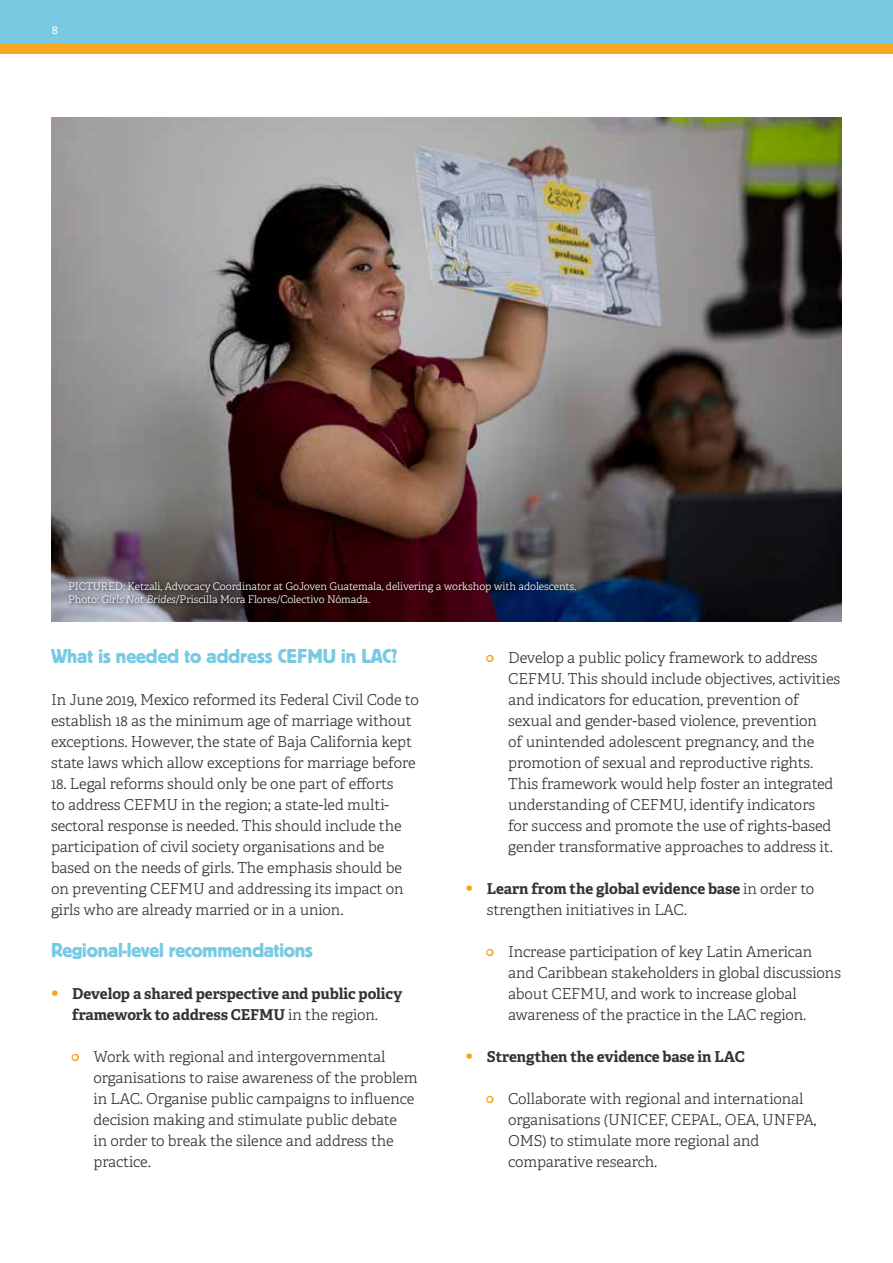
<style>
.page{position:relative;width:893px;height:1263px;background:#fff}
.page>*{position:absolute;margin:0;border:0;box-sizing:border-box;transform-origin:0 0}
.t1{font:21px "Platz";letter-spacing:-.005em;color:#78cae3}
.t2{font:300 15px/21px "Adelle";letter-spacing:-.005em;color:#343434}
.t3{font:700 15px/21px "Adelle";letter-spacing:-.005em;color:#343434;text-align:center}
.t4{font:12px "Adelle";color:#fff}
.t5{font:300 10.5px/13.5px "Adelle";letter-spacing:-.005em;color:#fff}
.s1{font-style:italic}
.s2{font-weight:300;font-size:21px;color:#f7a820}
.s3{font-weight:300}
.s4{font-size:16.5px;color:#f7a820}
.s5{font-size:21px;color:#f7a820}
.s6{font-weight:700}
</style>
<div class="page">
<div style="left:0;top:0;width:893px;height:45px;background:#78cae3"></div>
<div style="left:0;top:45px;width:893px;height:9px;background:#f7a820"></div>
<img style="left:51px;top:117px;width:791px;height:504px">
<div style="left:66px;top:578px;width:515px;height:32px;background:#000;opacity:.95"></div>
<p class="t4" style="left:52px;top:22px;width:8px">8</p>
<p class="t5" style="left:68px;top:579px;width:510px">PICTURED: Ketzali, Advocacy Coordinator at GoJoven Guatemala, delivering a workshop with adolescents.<br>Photo: <span class="s1">Girls Not Brides</span>/Priscilla Mora Flores/Colectivo Nómada.</p>
<h1 class="t1" style="left:51px;top:645px;width:348px">What is needed to address CEFMU in LAC?</h1>
<p class="t2" style="left:51px;top:689px;width:369px">In June 2019, Mexico reformed its Federal Civil Code to establish 18 as the minimum age of marriage without exceptions. However, the state of Baja California kept state laws which allow exceptions for marriage before</p>
<p class="t2" style="left:51px;top:773px;width:354px">18. Legal reforms should only be one part of efforts to address CEFMU in the region; a state-led multi&shy;sectoral response is needed. This should include the participation of civil society organisations and be based on the needs of girls. The emphasis should be on preventing CEFMU and addressing its impact on girls who are already married or in a union.</p>
<h1 class="t1" style="left:51px;top:939px;width:263px">Regional-level recommendations</h1>
<p class="t3" style="left:51px;top:983px;width:353px"><span class="s2">•</span> Develop a shared perspective and public policy framework to address CEFMU <span class="s3">in the region.</span></p>
<p class="t2" style="left:94px;top:1046px;width:326px;text-indent:-21px"><span class="s4">•</span> Work with regional and intergovernmental organisations to raise awareness of the problem in LAC. Organise public campaigns to influence decision making and stimulate public debate<br>in order to break the silence and address the practice.</p>
<p class="t2" style="left:508px;top:647px;width:334px;text-indent:-21px"><span class="s4">•</span> Develop a public policy framework to address CEFMU. This should include objectives, activities and indicators for education, prevention of sexual and gender-based violence, prevention<br>of unintended adolescent pregnancy, and the promotion of sexual and reproductive rights.<br>This framework would help foster an integrated understanding of CEFMU, identify indicators<br>for success and promote the use of rights-based gender transformative approaches to address it.</p>
<p class="t2" style="left:487px;top:878px;width:329px;text-indent:-21px"><span class="s5">•</span> <span class="s6">Learn from the global evidence base</span> in order to strengthen initiatives in LAC.</p>
<p class="t2" style="left:508px;top:941px;width:334px;text-indent:-21px"><span class="s4">•</span> Increase participation of key Latin American and Caribbean stakeholders in global discussions about CEFMU, and work to increase global awareness of the practice in the LAC region.</p>
<p class="t3" style="left:466px;top:1046px;width:281px"><span class="s2">•</span> Strengthen the evidence base in LAC</p>
<p class="t2" style="left:508px;top:1088px;width:310px;text-indent:-21px"><span class="s4">•</span> Collaborate with regional and international organisations (UNICEF, CEPAL, OEA, UNFPA, OMS) to stimulate more regional and comparative research.</p>
</div>
